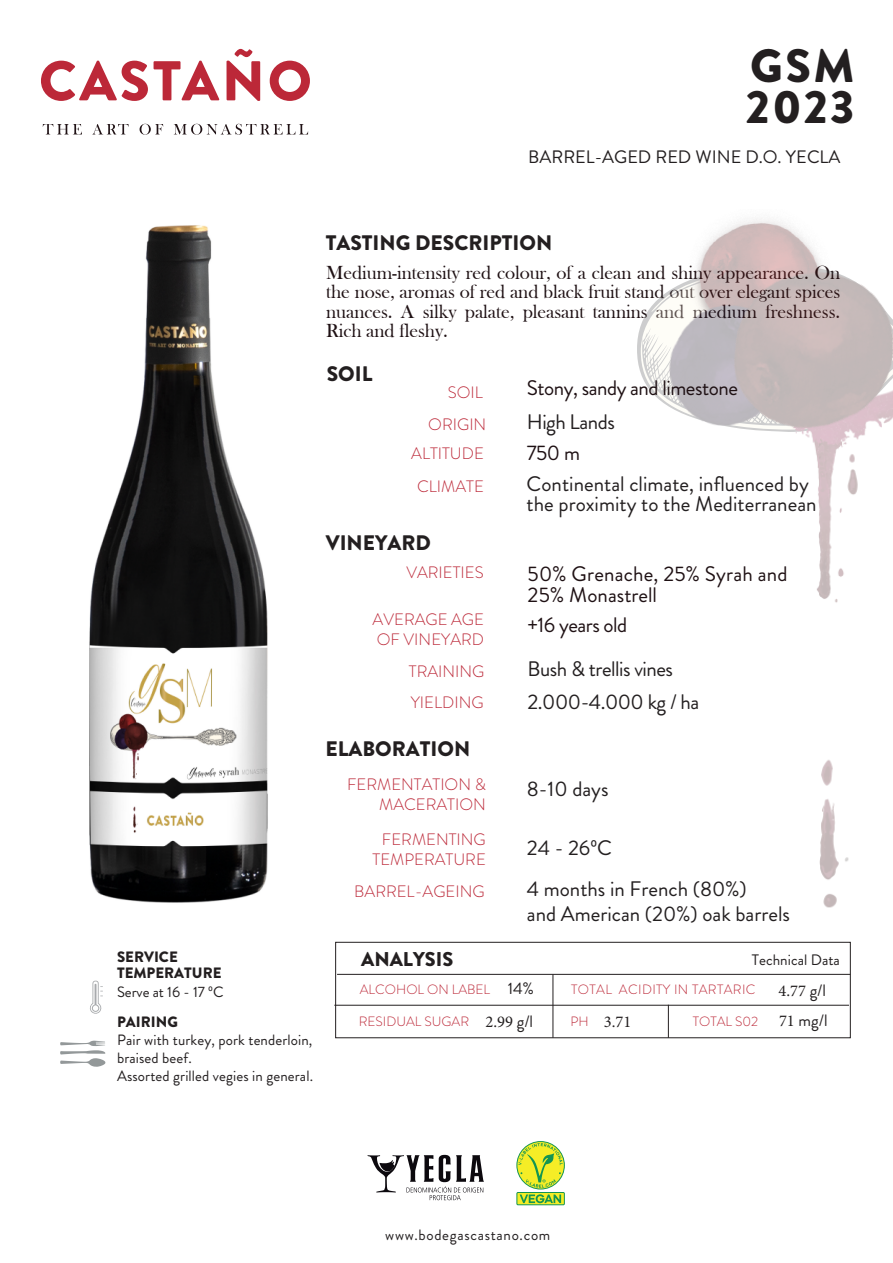
<style>
.page{position:relative;width:893px;height:1263px;background:#fff}
.page>*{position:absolute;margin:0;border:0;box-sizing:border-box;transform-origin:0 0}
.t1{font:900 46.8px/41.1px "Brandon Grotesque";letter-spacing:.05em;color:#231f20}
.t2{font:21px/25.2px "Brandon Grotesque";color:#231f20}
.t3{font:21px/32.7px "Brandon Grotesque";letter-spacing:-.02em;color:#231f20}
.t4{font:900 21px "Brandon Grotesque";color:#231f20}
.t5{font:21px "Brandon Grotesque";letter-spacing:-.02em;color:#1f1114}
.t6{font:21px/21px "Brandon Grotesque";letter-spacing:.01em;color:#1f1114}
.t7{font:900 19.95px "Brandon Grotesque";color:#231f20}
.t8{font:19.5px/19.5px "Bask Old Face";letter-spacing:-.005em;color:#1f1114;text-align:justify}
.t9{font:18px "Brandon Grotesque";color:#231f20}
.t10{font:300 16.5px/19.8px "Brandon Grotesque";color:#bc2838;text-align:right}
.t11{font:16.5px "Minion Pro";color:#231f20}
.t12{font:16.5px "Brandon Grotesque";color:#231f20}
.t13{font:15.15px "Brandon Grotesque";color:#231f20}
.t14{font:15px/18px "Brandon Grotesque";letter-spacing:.01em;color:#231f20}
.t15{font:900 15px/16.5px "Brandon Grotesque";color:#231f20}
.t16{font:15px "Brandon Grotesque";letter-spacing:.045em;color:#231f20}
.t17{font:300 13.5px "Brandon Grotesque";color:#bc2838}
.t18{font:300 13.5px "Brandon Grotesque";letter-spacing:.025em;color:#bc2838}
.s1{font-weight:400;font-size:16.5px;color:#231f20}
.s2{font-family:"Brandon Grotesque"}
.s3{font-family:"Minion Pro"}
</style>
<div class="page">
<div style="left:335px;top:942px;width:515px;height:96px;border:1px solid #231f20"></div>
<hr style="left:334px;top:1005px;width:515px;height:1px;background:#231f20">
<hr style="left:553px;top:974px;width:1px;height:64px;background:#231f20">
<hr style="left:668px;top:1005px;width:1px;height:33px;background:#231f20">
<hr style="left:337px;top:974px;width:513px;height:1px;background:#231f20">
<svg style="left:41px;top:61px;width:107px;height:40px"></svg>
<svg style="left:154px;top:61px;width:66px;height:39px"></svg>
<svg style="left:227px;top:49px;width:33px;height:52px"></svg>
<svg style="left:270px;top:61px;width:40px;height:40px"></svg>
<svg style="left:43px;top:124px;width:39px;height:10px"></svg>
<svg style="left:93px;top:124px;width:36px;height:10px"></svg>
<svg style="left:140px;top:124px;width:23px;height:11px"></svg>
<svg style="left:174px;top:124px;width:134px;height:11px"></svg>
<svg style="left:90px;top:980px;width:13px;height:34px"></svg>
<svg style="left:60px;top:1040px;width:46px;height:27px"></svg>
<svg style="left:517px;top:1141px;width:48px;height:48px"></svg>
<svg style="left:518px;top:1143px;width:45px;height:45px;background:#cbde4a"></svg>
<svg style="left:517px;top:1192px;width:47px;height:13px"></svg>
<div style="left:517px;top:1192px;width:48px;height:13px;border:1px solid #139552"></div>
<svg style="left:520px;top:1194px;width:41px;height:9px"></svg>
<img style="left:637px;top:284px;width:221px;height:750px">
<img style="left:680px;top:218px;width:213px;height:264px">
<img style="left:89px;top:225px;width:179px;height:678px">
<svg style="left:367px;top:1155px;width:117px;height:45px"></svg>
<h1 class="t1" style="left:746px;top:46px;width:110px">GSM<br>2023</h1>
<p class="t9" style="left:528px;top:144px;width:314px">BARREL-AGED RED WINE D.O. YECLA</p>
<p class="t15" style="left:117px;top:948px;width:106px">SERVICE<br>TEMPERATURE</p>
<p class="t15" style="left:117px;top:1013px;width:62px">PAIRING</p>
<p class="t14" style="left:117px;top:983px;width:108px">Serve at 16 - 17 ºC</p>
<p class="t14" style="left:117px;top:1031px;width:197px">Pair with turkey, pork tenderloin, braised beef.<br>Assorted grilled vegies in general.</p>
<p class="t4" style="left:326px;top:228px;width:228px">TASTING DESCRIPTION</p>
<p class="t8" style="left:326px;top:263px;width:516px">Medium-intensity red colour, of a clean and shiny appearance. On the nose, aromas of red and black fruit stand out over elegant spices nuances. A silky palate, pleasant tannins and medium freshness.<br>Rich and fleshy.</p>
<p class="t4" style="left:327px;top:359px;width:47px">SOIL</p>
<p class="t10" style="left:448px;top:382px;width:37px">SOIL</p>
<p class="t10" style="left:411px;top:409px;width:77px;line-height:29.4px">ORIGIN<br>ALTITUDE</p>
<p class="t10" style="left:417px;top:477px;width:68px">CLIMATE</p>
<p class="t4" style="left:326px;top:528px;width:107px">VINEYARD</p>
<p class="t10" style="left:406px;top:562px;width:79px">VARIETIES</p>
<p class="t10" style="left:373px;top:610px;width:113px;text-align:left">AVERAGE AGE<br>OF VINEYARD</p>
<p class="t5" style="left:527px;top:373px;width:213px">Stony, sandy and limestone</p>
<p class="t3" style="left:527px;top:406px;width:90px">High Lands</p>
<p class="t5" style="left:527px;top:438px;width:55px">750 m</p>
<p class="t2" style="left:527px;top:474px;width:291px;line-height:19.5px">Continental climate, influenced by the proximity to the Mediterranean</p>
<p class="t6" style="left:528px;top:564px;width:261px">50% Grenache, 25% Syrah and<br>25% Monastrell</p>
<p class="t5" style="left:527px;top:610px;width:101px">+16 years old</p>
<p class="t10" style="left:409px;top:661px;width:77px">TRAINING</p>
<p class="t3" style="left:527px;top:653px;width:173px">Bush &amp; trellis vines<br>2.000-4.000 kg / ha</p>
<p class="t10" style="left:411px;top:693px;width:74px">YIELDING</p>
<p class="t4" style="left:325px;top:734px;width:146px">ELABORATION</p>
<p class="t10" style="left:347px;top:775px;width:140px">FERMENTATION &amp;<br>MACERATION</p>
<p class="t2" style="left:527px;top:777px;width:83px">8-10 days</p>
<p class="t10" style="left:373px;top:829px;width:115px;text-align:center">FERMENTING<br>TEMPERATURE</p>
<p class="t2" style="left:527px;top:835px;width:87px">24 - 26ºC</p>
<p class="t10" style="left:354px;top:882px;width:132px">BARREL-AGEING</p>
<p class="t2" style="left:527px;top:877px;width:265px">4 months in French (80%)<br>and American (20%) oak barrels</p>
<p class="t7" style="left:361px;top:944px;width:94px">ANALYSIS</p>
<p class="t17" style="left:360px;top:980px;width:176px">ALCOHOL ON LABEL <span class="s1">14%</span></p>
<p class="t17" style="left:359px;top:1012px;width:112px">RESIDUAL SUGAR</p>
<p class="t17" style="left:570px;top:1012px;width:20px">PH</p>
<p class="t13" style="left:752px;top:950px;width:90px">Technical Data</p>
<p class="t11" style="left:778px;top:979px;width:49px">4.77 <span class="s2">g/l</span></p>
<p class="t12" style="left:779px;top:1009px;width:50px"><span class="s3">71</span> mg/l</p>
<p class="t18" style="left:571px;top:980px;width:186px">TOTAL ACIDITY IN TARTARIC</p>
<p class="t17" style="left:693px;top:1012px;width:67px">TOTAL S02</p>
<p class="t11" style="left:486px;top:1011px;width:49px">2.99 <span class="s2">g/l</span></p>
<p class="t11" style="left:604px;top:1011px;width:29px">3.71</p>
<p class="t16" style="left:385px;top:1224px;width:167px">www.bodegascastano.com</p>
</div>
